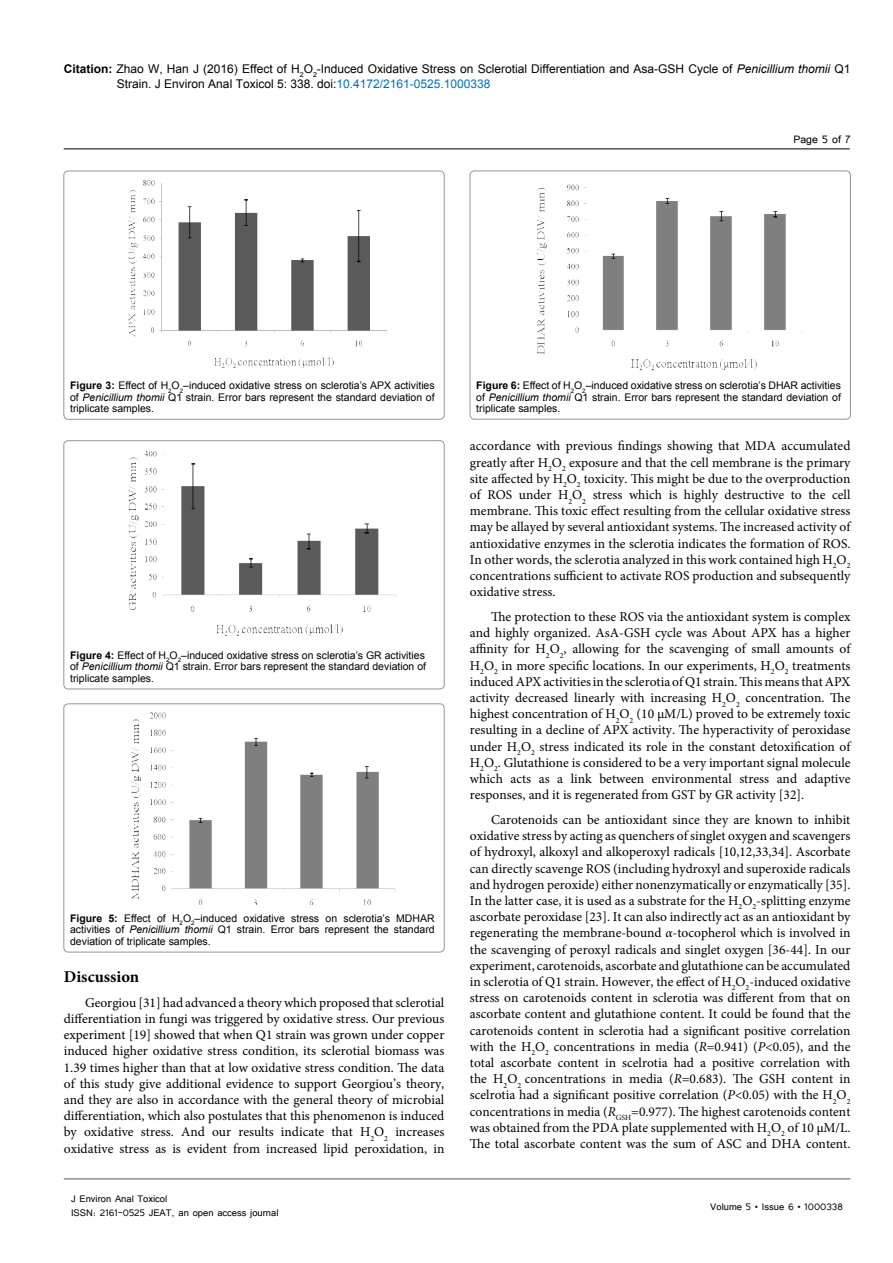
<style>
.page{position:relative;width:893px;height:1263px;background:#fff}
.page>*{position:absolute;margin:0;border:0;box-sizing:border-box;transform-origin:0 0}
.SH{font:700 16.5px "Minion Pro";color:#000}
.t1{font:13.5px/16.2px "Minion Pro";color:#000;text-align:justify}
.t2{font:13.5px "Tunga";color:#000}
.t3{font:12px/15px "Arial";color:#000}
.t4{font:12px/14.4px "Tunga";color:#000}
.t5{font:10.5px/11.6px "Arial";color:#000;text-align:justify}
.s1{font-weight:700}
.s2{font-style:italic}
.s3{color:#0072bc}
</style>
<div class="page">
<hr style="left:64px;top:148px;width:786px;height:2px;background:#5b514f">
<hr style="left:64px;top:1179px;width:786px;height:1px;background:#5b514f">
<div style="left:64px;top:171px;width:380px;height:248px;border:1px solid #939598;border-radius:4px"></div>
<div style="left:64px;top:441px;width:380px;height:248px;border:1px solid #939598;border-radius:4px"></div>
<div style="left:64px;top:704px;width:380px;height:248px;border:1px solid #939598;border-radius:4px"></div>
<img style="left:128px;top:180px;width:259px;height:188px">
<img style="left:128px;top:451px;width:268px;height:185px">
<img style="left:131px;top:712px;width:265px;height:192px">
<div style="left:470px;top:171px;width:380px;height:248px;border:1px solid #939598;border-radius:4px"></div>
<img style="left:537px;top:184px;width:265px;height:187px">
<p class="t3" style="left:117px;top:61px;width:735px;text-indent:-53px"><span class="s1">Citation:</span> Zhao W, Han J (2016) Effect of H<sub>2</sub>O<sub>2</sub>-Induced Oxidative Stress on Sclerotial Differentiation and Asa-GSH Cycle of <span class="s2">Penicillium thomii</span> Q1<br>Strain. J Environ Anal Toxicol 5: 338. doi:<span class="s3">10.4172/2161-0525.1000338</span></p>
<p class="t2" style="left:793px;top:131px;width:59px">Page 5 of 7</p>
<p class="t5" style="left:70px;top:380px;width:366px"><span class="s1">Figure 3:</span> Effect of H<sub>2</sub>O<sub>2</sub>–induced oxidative stress on sclerotia’s APX activities of <span class="s2">Penicillium thomii</span> Q1 strain. Error bars represent the standard deviation of triplicate samples.</p>
<p class="t5" style="left:70px;top:649px;width:357px"><span class="s1">Figure 4:</span> Effect of H<sub>2</sub>O<sub>2</sub>–induced oxidative stress on sclerotia’s GR activities of <span class="s2">Penicillium thomii</span> Q1 strain. Error bars represent the standard deviation of triplicate samples.</p>
<p class="t5" style="left:70px;top:912px;width:366px"><span class="s1">Figure 5:</span> Effect of H<sub>2</sub>O<sub>2</sub>–induced oxidative stress on sclerotia’s MDHAR activities of <span class="s2">Penicillium thomii</span> Q1 strain. Error bars represent the standard deviation of triplicate samples.</p>
<p class="SH" style="left:64px;top:965px;width:77px">Discussion</p>
<p class="t1" style="left:64px;top:994px;width:382px;text-indent:21px">Georgiou [31] had advanced a theory which proposed that sclerotial differentiation in fungi was triggered by oxidative stress. Our previous experiment [19] showed that when Q1 strain was grown under copper induced higher oxidative stress condition, its sclerotial biomass was 1.39 times higher than that at low oxidative stress condition. The data of this study give additional evidence to support Georgiou’s theory, and they are also in accordance with the general theory of microbial differentiation, which also postulates that this phenomenon is induced by oxidative stress. And our results indicate that H<sub>2</sub>O<sub>2</sub> increases oxidative stress as is evident from increased lipid peroxidation, in</p>
<p class="t4" style="left:71px;top:1190px;width:209px">J Environ Anal Toxicol<br>ISSN: 2161-0525 JEAT, an open access journal</p>
<p class="t5" style="left:476px;top:380px;width:366px"><span class="s1">Figure 6:</span> Effect of H<sub>2</sub>O<sub>2</sub>–induced oxidative stress on sclerotia’s DHAR activities of <span class="s2">Penicillium thomii</span> Q1 strain. Error bars represent the standard deviation of triplicate samples.</p>
<p class="t1" style="left:470px;top:438px;width:382px">accordance with previous findings showing that MDA accumulated greatly after H<sub>2</sub>O<sub>2</sub> exposure and that the cell membrane is the primary site affected by H<sub>2</sub>O<sub>2</sub> toxicity. This might be due to the overproduction of ROS under H<sub>2</sub>O<sub>2</sub> stress which is highly destructive to the cell membrane. This toxic effect resulting from the cellular oxidative stress may be allayed by several antioxidant systems. The increased activity of antioxidative enzymes in the sclerotia indicates the formation of ROS.<br>In other words, the sclerotia analyzed in this work contained high H<sub>2</sub>O<sub>2 </sub>concentrations sufficient to activate ROS production and subsequently oxidative stress.</p>
<p class="t1" style="left:470px;top:609px;width:382px;text-indent:21px">The protection to these ROS via the antioxidant system is complex and highly organized. AsA-GSH cycle was About APX has a higher affinity for H<sub>2</sub>O<sub>2</sub>, allowing for the scavenging of small amounts of H<sub>2</sub>O<sub>2</sub> in more specific locations. In our experiments, H<sub>2</sub>O<sub>2</sub> treatments induced APX activities in the sclerotia of Q1 strain. This means that APX activity decreased linearly with increasing H<sub>2</sub>O<sub>2</sub> concentration. The highest concentration of H<sub>2</sub>O<sub>2</sub> (10 µM/L) proved to be extremely toxic resulting in a decline of APX activity. The hyperactivity of peroxidase under H<sub>2</sub>O<sub>2</sub> stress indicated its role in the constant detoxification of H<sub>2</sub>O<sub>2</sub>. Glutathione is considered to be a very important signal molecule which acts as a link between environmental stress and adaptive responses, and it is regenerated from GST by GR activity [32].</p>
<p class="t1" style="left:470px;top:811px;width:382px;text-indent:21px">Carotenoids can be antioxidant since they are known to inhibit oxidative stress by acting as quenchers of singlet oxygen and scavengers of hydroxyl, alkoxyl and alkoperoxyl radicals [10,12,33,34]. Ascorbate can directly scavenge ROS (including hydroxyl and superoxide radicals and hydrogen peroxide) either nonenzymatically or enzymatically [35].<br>In the latter case, it is used as a substrate for the H<sub>2</sub>O<sub>2</sub>-splitting enzyme ascorbate peroxidase [23]. It can also indirectly act as an antioxidant by regenerating the membrane-bound <span class="s2">α</span>-tocopherol which is involved in the scavenging of peroxyl radicals and singlet oxygen [36-44]. In our experiment, carotenoids, ascorbate and glutathione can be accumulated in sclerotia of Q1 strain. However, the effect of H<sub>2</sub>O<sub>2</sub>-induced oxidative stress on carotenoids content in sclerotia was different from that on ascorbate content and glutathione content. It could be found that the carotenoids content in sclerotia had a significant positive correlation with the H<sub>2</sub>O<sub>2</sub> concentrations in media (<span class="s2">R</span>=0.941) (<span class="s2">P</span>&lt;0.05), and the total ascorbate content in scelrotia had a positive correlation with the H<sub>2</sub>O<sub>2</sub> concentrations in media (<span class="s2">R</span>=0.683). The GSH content in scelrotia had a significant positive correlation (<span class="s2">P</span>&lt;0.05) with the H<sub>2</sub>O<sub>2 </sub>concentrations in media (<span class="s2">R</span><sub>GSH</sub>=0.977). The highest carotenoids content was obtained from the PDA plate supplemented with H<sub>2</sub>O<sub>2</sub> of 10 µM/L.<br>The total ascorbate content was the sum of ASC and DHA content.</p>
<p class="t4" style="left:710px;top:1199px;width:134px">Volume 5 • Issue 6 • 1000338</p>
</div>
